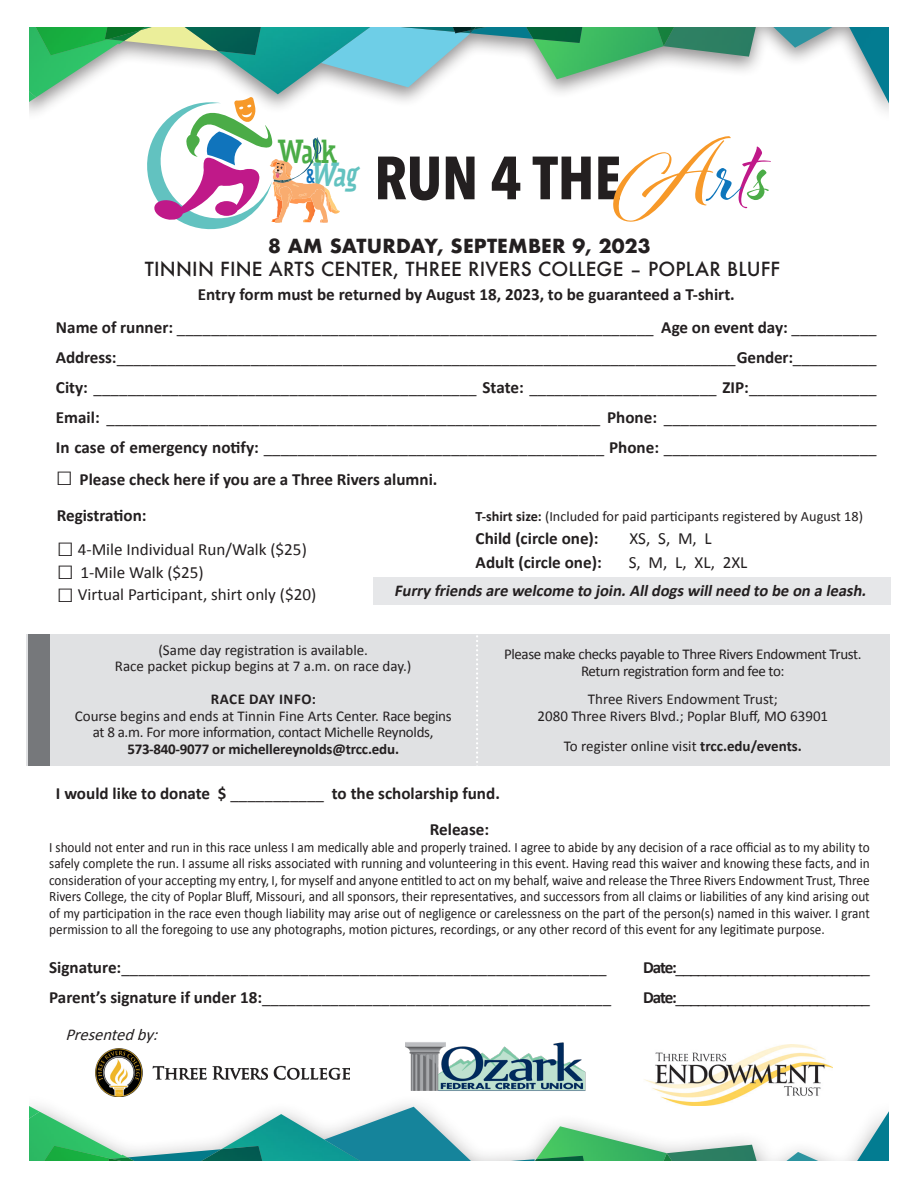
<style>
.page{position:relative;width:918px;height:1188px;background:#fff}
.page>*{position:absolute;margin:0;border:0;box-sizing:border-box;transform-origin:0 0}
.t1{font:700 60.3px "Avenir Next Condensed";color:#231f20}
.t2{font:29.4px "Prater Serif Pro";color:#4bac47}
.t3{font:italic 29.4px "Prater Serif Pro";color:#62c2c0}
.Calibri_Reg{font:500 18.9px "Futura";letter-spacing:.01em;color:#231f20}
.Calibri_Reg-2{font:700 18.9px "Futura";letter-spacing:.01em;color:#231f20}
.t4{font:17.7px "Prater Serif Pro";color:#1074bc}
.Calibri_Reg-3{font:17.1px "Calibri";color:#231f20}
.Calibri_Reg-4{font:700 17.1px "Calibri";color:#231f20}
.Calibri_Reg-5{font:italic 700 16.5px "Calibri";color:#231f20}
.t5{font:italic 16.5px "Calibri";color:#231f20}
.Calibri_Reg-6{font:15px/16.5px "Calibri";letter-spacing:-.01em;color:#231f20;text-align:center}
.Calibri_Reg-7{font:700 15px "Calibri";letter-spacing:.035em;color:#231f20}
.Calibri_Reg-8{font:14.25px/16.5px "Calibri";color:#231f20;text-align:justify;scale:.93 1}
.Calibri_Reg-9{font:14.25px "Calibri";color:#231f20}
.s1{font-weight:700}
.s2{font-size:28.5px}
.s3{font-weight:700;font-size:28.5px}
.s4{font-weight:400}
</style>
<div class="page">
<div style="left:13px;top:0;width:892px;height:123px;background:#231f20;opacity:.5"></div>
<img style="left:533px;top:27px;width:131px;height:52px">
<img style="left:533px;top:27px;width:51px;height:16px">
<img style="left:845px;top:27px;width:45px;height:78px">
<img style="left:664px;top:27px;width:85px;height:30px">
<img style="left:648px;top:27px;width:41px;height:19px">
<svg style="left:749px;top:27px;width:96px;height:30px"></svg>
<img style="left:536px;top:1126px;width:131px;height:35px">
<svg style="left:29px;top:1106px;width:11px;height:6px"></svg>
<img style="left:29px;top:1112px;width:99px;height:45px">
<img style="left:29px;top:1146px;width:87px;height:15px">
<img style="left:112px;top:1157px;width:16px;height:2px">
<img style="left:535px;top:1156px;width:52px;height:5px">
<svg style="left:128px;top:1107px;width:407px;height:54px"></svg>
<img style="left:848px;top:1111px;width:41px;height:50px">
<img style="left:667px;top:1145px;width:85px;height:16px">
<img style="left:652px;top:1153px;width:38px;height:8px">
<svg style="left:752px;top:1145px;width:94px;height:16px"></svg>
<div style="left:0;top:0;width:918px;height:27px;background:#fff"></div>
<div style="left:890px;top:11px;width:28px;height:1177px;background:#fff"></div>
<div style="left:0;top:17px;width:28px;height:1171px;background:#fff"></div>
<img style="left:95px;top:1049px;width:254px;height:47px">
<img style="left:644px;top:1044px;width:189px;height:61px">
<div style="left:26px;top:635px;width:864px;height:131px;background:#e0e1e3"></div>
<div style="left:28px;top:635px;width:22px;height:131px;background:#76787b"></div>
<svg style="left:476px;top:634px;width:2px;height:132px"></svg>
<svg style="left:29px;top:27px;width:504px;height:203px"></svg>
<svg style="left:613px;top:136px;width:158px;height:86px"></svg>
<img style="left:405px;top:1042px;width:181px;height:49px">
<div style="left:373px;top:578px;width:518px;height:27px;background:#e6e7e9"></div>
<p class="t2" style="left:277px;top:133px;width:61px">Walk</p>
<p class="t4" style="left:306px;top:165px;width:11px">&amp;</p>
<p class="t3" style="left:308px;top:156px;width:57px">Wag</p>
<p class="t1" style="left:374px;top:141px;width:249px">RUN 4 THE</p>
<p class="Calibri_Reg-2" style="left:268px;top:232px;width:384px">8 AM SATURDAY, SEPTEMBER 9, 2023</p>
<p class="Calibri_Reg" style="left:145px;top:256px;width:637px">TINNIN FINE ARTS CENTER, THREE RIVERS COLLEGE – POPLAR BLUFF</p>
<p class="Calibri_Reg-4" style="left:198px;top:282px;width:538px">Entry form must be returned by August 18, 2023, to be guaranteed a T-shirt.</p>
<p class="Calibri_Reg-3" style="left:56px;top:316px;width:822px"><span class="s1">Name of runner:</span> ________________________________________________________ <span class="s1">Age on event day:</span> __________</p>
<p class="Calibri_Reg-3" style="left:56px;top:346px;width:822px"><span class="s1">Address:</span> __________________________________________________________________________ <span class="s1">Gender:</span>__________</p>
<p class="Calibri_Reg-3" style="left:56px;top:376px;width:822px"><span class="s1">City:</span> _____________________________________________ <span class="s1">State:</span> ______________________ <span class="s1">ZIP:</span>_______________</p>
<p class="Calibri_Reg-3" style="left:56px;top:406px;width:822px"><span class="s1">Email:</span> __________________________________________________________ <span class="s1">Phone:</span> _________________________</p>
<p class="Calibri_Reg-3" style="left:56px;top:436px;width:822px"><span class="s1">In case of emergency notify:</span> ________________________________________ <span class="s1">Phone:</span> _________________________</p>
<p class="Calibri_Reg-4" style="left:56px;top:467px;width:383px"><span class="s2">□</span> Please check here if you are a Three Rivers alumni.</p>
<p class="Calibri_Reg-4" style="left:57px;top:503px;width:91px">Registration:</p>
<p class="Calibri_Reg-3" style="left:57px;top:537px;width:252px"><span class="s3">□</span> 4-Mile Individual Run/Walk ($25)</p>
<p class="Calibri_Reg-3" style="left:57px;top:560px;width:149px"><span class="s3">□</span> 1-Mile Walk ($25)</p>
<p class="Calibri_Reg-3" style="left:57px;top:583px;width:261px"><span class="s3">□</span> Virtual Participant, shirt only ($20)</p>
<p class="Calibri_Reg-9" style="left:476px;top:506px;width:389px"><span class="s1">T-shirt size:</span> (Included for paid participants registered by August 18)</p>
<p class="Calibri_Reg-4" style="left:476px;top:526px;width:125px">Child (circle one):</p>
<p class="Calibri_Reg-3" style="left:630px;top:527px;width:84px">XS, S, M, L</p>
<p class="Calibri_Reg-4" style="left:476px;top:550px;width:128px">Adult (circle one):</p>
<p class="Calibri_Reg-3" style="left:629px;top:551px;width:120px">S, M, L, XL, 2XL</p>
<p class="Calibri_Reg-5" style="left:394px;top:579px;width:477px">Furry friendsare welcome to join.Alldogswillneed to be on a leash.</p>
<p class="Calibri_Reg-6" style="left:158px;top:641px;width:211px">(Same day registration is available.</p>
<p class="Calibri_Reg-6" style="left:115px;top:658px;width:298px">Race packet pickup begins at 7 a.m. on race day.)</p>
<p class="Calibri_Reg-7" style="left:211px;top:689px;width:107px">RACE DAY INFO:</p>
<p class="Calibri_Reg-6" style="left:75px;top:707px;width:378px">Course begins and ends at Tinnin Fine Arts Center. Race begins at 8 a.m. For more information, contact Michelle Reynolds,<br><span class="s1">573-840-9077 or michellereynolds@trcc.edu.</span></p>
<p class="Calibri_Reg-6" style="left:504px;top:646px;width:359px">Please make checks payable to Three Rivers Endowment Trust.<br>Return registration form and fee to:</p>
<p class="Calibri_Reg-6" style="left:588px;top:691px;width:191px">Three Rivers Endowment Trust;</p>
<p class="Calibri_Reg-6" style="left:538px;top:707px;width:292px">2080 Three Rivers Blvd.; Poplar Bluff, MO 63901</p>
<p class="Calibri_Reg-6" style="left:564px;top:737px;width:239px">To register online visit <span class="s1">trcc.edu/events.</span></p>
<p class="Calibri_Reg-4" style="left:56px;top:782px;width:445px">I would like to donate $ <span class="s4">___________</span> to the scholarship fund.</p>
<p class="Calibri_Reg-4" style="left:430px;top:817px;width:61px">Release:</p>
<p class="Calibri_Reg-8" style="left:49px;top:838px;width:884px">I should not enter and run in this race unless I am medically able and properly trained. I agree to abide by any decision of a race official as to my ability to safely complete the run. I assume all risks associated with running and volunteering in this event. Having read this waiver and knowing these facts, and in consideration of your accepting my entry, I, for myself and anyone entitled to act on my behalf, waive and release the Three Rivers Endowment Trust, Three Rivers College, the city of Poplar Bluff, Missouri, and all sponsors, their representatives, and successors from all claims or liabilities of any kind arising out of my participation in the race even though liability may arise out of negligence or carelessness on the part of the person(s) named in this waiver. I grant permission to all the foregoing to use any photographs, motion pictures, recordings, or any other record of this event for any legitimate purpose.</p>
<p class="Calibri_Reg-3" style="left:49px;top:955px;width:559px"><span class="s1">Signature:</span>_________________________________________________________</p>
<p class="Calibri_Reg-3" style="left:643px;top:955px;width:228px"><span class="s1">Date:</span> __________________________</p>
<p class="Calibri_Reg-3" style="left:49px;top:985px;width:564px"><span class="s1">Parent’s signature if under 18:</span>_________________________________________</p>
<p class="Calibri_Reg-3" style="left:643px;top:985px;width:228px"><span class="s1">Date:</span> __________________________</p>
<p class="t5" style="left:65px;top:1023px;width:99px">Presentedby:</p>
</div>
